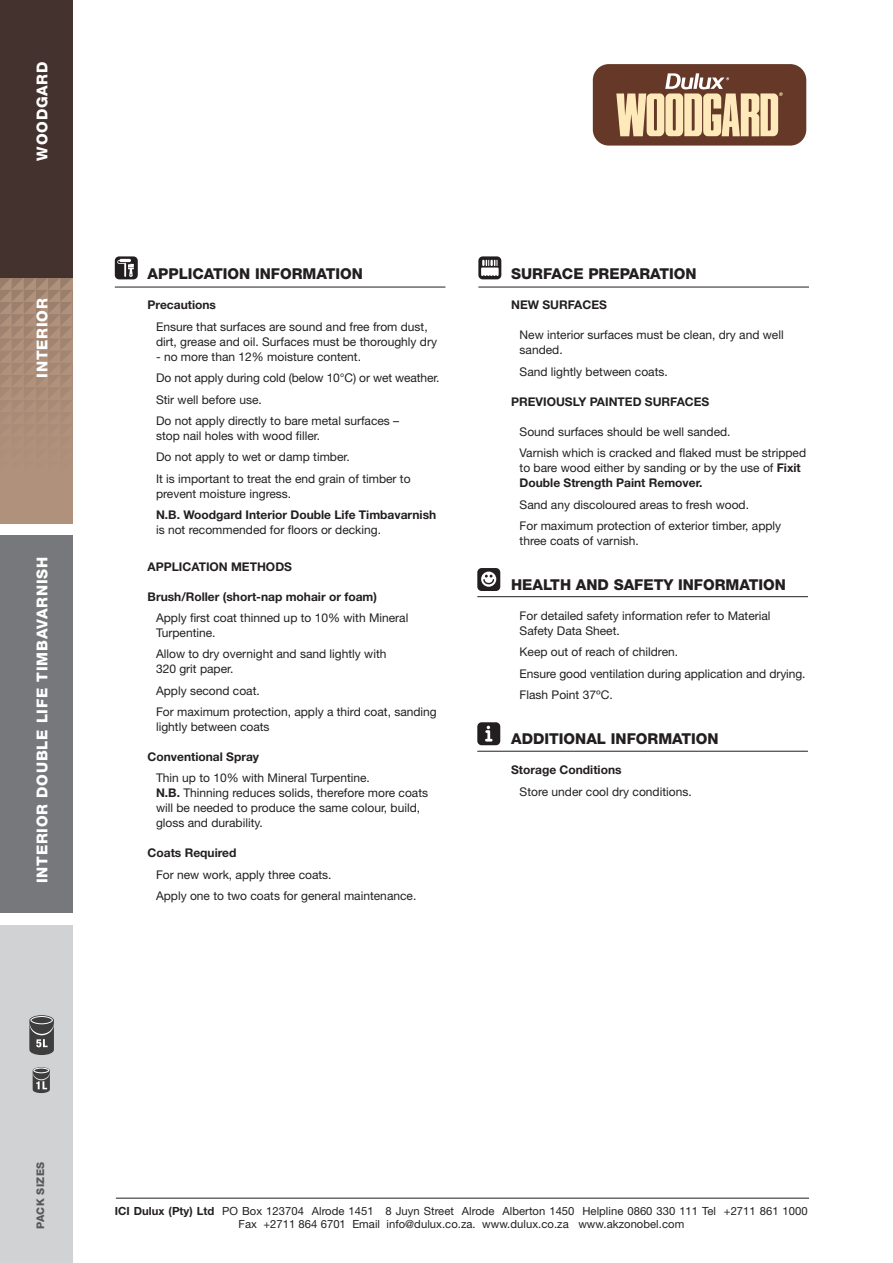
<style>
.page{position:relative;width:893px;height:1263px;background:#fff}
.page>*{position:absolute;margin:0;border:0;box-sizing:border-box;transform-origin:0 0}
.t1{font:800 15px "Helvetica Neue LT Std";color:#231f20}
.t2{font:800 15px "Helvetica Neue LT Std";letter-spacing:.05em;color:#fff}
.t3{font:12px/21.5px "Helvetica Neue LT Std";color:#231f20}
.t4{font:700 12px "Helvetica Neue LT Std";color:#231f20}
.t5{font:11.25px/12.8px "Helvetica Neue LT Std";letter-spacing:.005em;color:#231f20;text-align:center}
.t6{font:800 10.5px "Helvetica Neue LT Std";letter-spacing:.03em;color:#57585a}
.s1{font-weight:700}
</style>
<div class="page">
<svg style="left:0;top:278px;width:72px;height:245px;background:#aa8c77"></svg>
<hr style="left:115px;top:287px;width:330px;height:1px;background:#231f20">
<div style="left:477px;top:568px;width:23px;height:23px;background:#231f20;border-radius:4px"></div>
<svg style="left:481px;top:572px;width:15px;height:15px"></svg>
<svg style="left:483px;top:575px;width:11px;height:9px"></svg>
<hr style="left:477px;top:596px;width:331px;height:1px;background:#231f20">
<div style="left:477px;top:722px;width:23px;height:23px;background:#231f20;border-radius:4px"></div>
<svg style="left:485px;top:726px;width:8px;height:15px"></svg>
<hr style="left:477px;top:751px;width:331px;height:1px;background:#231f20">
<hr style="left:478px;top:287px;width:331px;height:1px;background:#231f20">
<div style="left:478px;top:256px;width:23px;height:23px;background:#231f20;border-radius:4px"></div>
<svg style="left:481px;top:260px;width:18px;height:16px"></svg>
<div style="left:115px;top:256px;width:23px;height:23px;background:#231f20;border-radius:4px"></div>
<svg style="left:117px;top:259px;width:17px;height:18px"></svg>
<hr style="left:116px;top:1198px;width:693px;height:1px;background:#231f20">
<div style="left:0;top:536px;width:72px;height:377px;background:#76787b"></div>
<div style="left:0;top:925px;width:72px;height:338px;background:#d1d2d4"></div>
<svg style="left:30px;top:1015px;width:24px;height:10px"></svg>
<div style="left:31px;top:1016px;width:22px;height:8px;border:1px solid #fff;border-radius:50%"></div>
<svg style="left:30px;top:1018px;width:24px;height:37px"></svg>
<svg style="left:33px;top:1067px;width:17px;height:7px"></svg>
<div style="left:34px;top:1068px;width:15px;height:5px;border:1px solid #fff;border-radius:50%"></div>
<svg style="left:33px;top:1069px;width:17px;height:24px"></svg>
<div style="left:0;top:0;width:72px;height:278px;background:#43322d"></div>
<div style="left:593px;top:64px;width:213px;height:82px;background:#653827;border-radius:16px"></div>
<svg style="left:616px;top:73px;width:167px;height:63px"></svg>
<p class="t2" style="left:33px;top:161px;width:100px;rotate:-90deg">WOODGARD</p>
<p class="t2" style="left:33px;top:378px;width:81px;rotate:-90deg">INTERIOR</p>
<p class="t2" style="left:33px;top:883px;width:328px;rotate:-90deg">INTERIOR DOUBLE LIFE TIMBAVARNISH</p>
<p class="t1" style="left:148px;top:265px;width:217px">APPLICATION INFORMATION</p>
<p class="t4" style="left:148px;top:298px;width:70px">Precautions</p>
<p class="t3" style="left:156px;top:319px;width:282px;line-height:15px">Ensure that surfaces are sound and free from dust, dirt, grease and oil. Surfaces must be thoroughly dry</p>
<p class="t3" style="left:156px;top:346px;width:285px">- no more than 12% moisture content.<br>Do not apply during cold (below 10°C) or wet weather.<br>Stir well before use.<br>Do not apply directly to bare metal surfaces –</p>
<p class="t3" style="left:156px;top:425px;width:256px">stop nail holes with wood filler.<br>Do not apply to wet or damp timber.<br>It is important to treat the end grain of timber to</p>
<p class="t3" style="left:156px;top:483px;width:137px">prevent moisture ingress.</p>
<p class="t4" style="left:156px;top:507px;width:282px">N.B. Woodgard Interior Double Life Timbavarnish</p>
<p class="t3" style="left:156px;top:519px;width:226px">is not recommended for floors or decking.</p>
<p class="t4" style="left:148px;top:559px;width:146px">APPLICATION METHODS</p>
<p class="t4" style="left:148px;top:589px;width:231px">Brush/Roller (short-nap mohair or foam)</p>
<p class="t3" style="left:156px;top:610px;width:254px;line-height:15px">Apply first coat thinned up to 10% with Mineral<br>Turpentine.</p>
<p class="t3" style="left:156px;top:646px;width:232px;line-height:15px">Allow to dry overnight and sand lightly with<br>320 grit paper.</p>
<p class="t3" style="left:156px;top:679px;width:282px">Apply second coat.<br>For maximum protection, apply a third coat, sanding</p>
<p class="t3" style="left:156px;top:716px;width:115px">lightly between coats</p>
<p class="t4" style="left:148px;top:749px;width:113px">Conventional Spray</p>
<p class="t3" style="left:156px;top:770px;width:274px;line-height:15px">Thin up to 10% with Mineral Turpentine.<br><span class="s1">N.B.</span> Thinning reduces solids, therefore more coats will be needed to produce the same colour, build, gloss and durability.</p>
<p class="t4" style="left:148px;top:846px;width:90px">Coats Required</p>
<p class="t3" style="left:156px;top:864px;width:262px">For new work, apply three coats.<br>Apply one to two coats for general maintenance.</p>
<p class="t1" style="left:511px;top:265px;width:187px">SURFACE PREPARATION</p>
<p class="t4" style="left:511px;top:298px;width:97px">NEW SURFACES</p>
<p class="t3" style="left:520px;top:328px;width:266px;line-height:15px">New interior surfaces must be clean, dry and well sanded.</p>
<p class="t3" style="left:520px;top:361px;width:150px">Sand lightly between coats.</p>
<p class="t4" style="left:511px;top:394px;width:200px">PREVIOUSLY PAINTED SURFACES</p>
<p class="t3" style="left:520px;top:421px;width:288px">Sound surfaces should be well sanded.<br>Varnish which is cracked and flaked must be stripped</p>
<p class="t3" style="left:520px;top:460px;width:283px;line-height:15px">to bare wood either by sanding or by the use of <span class="s1">Fixit<br>Double Strength Paint Remover.</span></p>
<p class="t3" style="left:520px;top:493px;width:263px">Sand any discoloured areas to fresh wood.<br>For maximum protection of exterior timber, apply</p>
<p class="t3" style="left:520px;top:530px;width:121px">three coats of varnish.</p>
<p class="t1" style="left:511px;top:576px;width:276px">HEALTH AND SAFETY INFORMATION</p>
<p class="t3" style="left:520px;top:608px;width:252px;line-height:15px">For detailed safety information refer to Material<br>Safety Data Sheet.</p>
<p class="t3" style="left:520px;top:641px;width:287px">Keep out of reach of children.<br>Ensure good ventilation during application and drying.<br>Flash Point 37ºC.</p>
<p class="t1" style="left:511px;top:730px;width:209px">ADDITIONAL INFORMATION</p>
<p class="t4" style="left:511px;top:762px;width:112px">Storage Conditions</p>
<p class="t3" style="left:520px;top:780px;width:174px">Store under cool dry conditions.</p>
<p class="t6" style="left:34px;top:1229px;width:69px;rotate:-90deg">PACK SIZES</p>
<p class="t5" style="left:115px;top:1204px;width:694px"><span class="s1">ICI Dulux (Pty) Ltd</span> PO Box 123704 Alrode 1451 8 Juyn Street Alrode Alberton 1450 Helpline 0860 330 111 Tel +2711 861 1000<br>Fax +2711 864 6701 Email info@dulux.co.za. www.dulux.co.za www.akzonobel.com</p>
</div>
